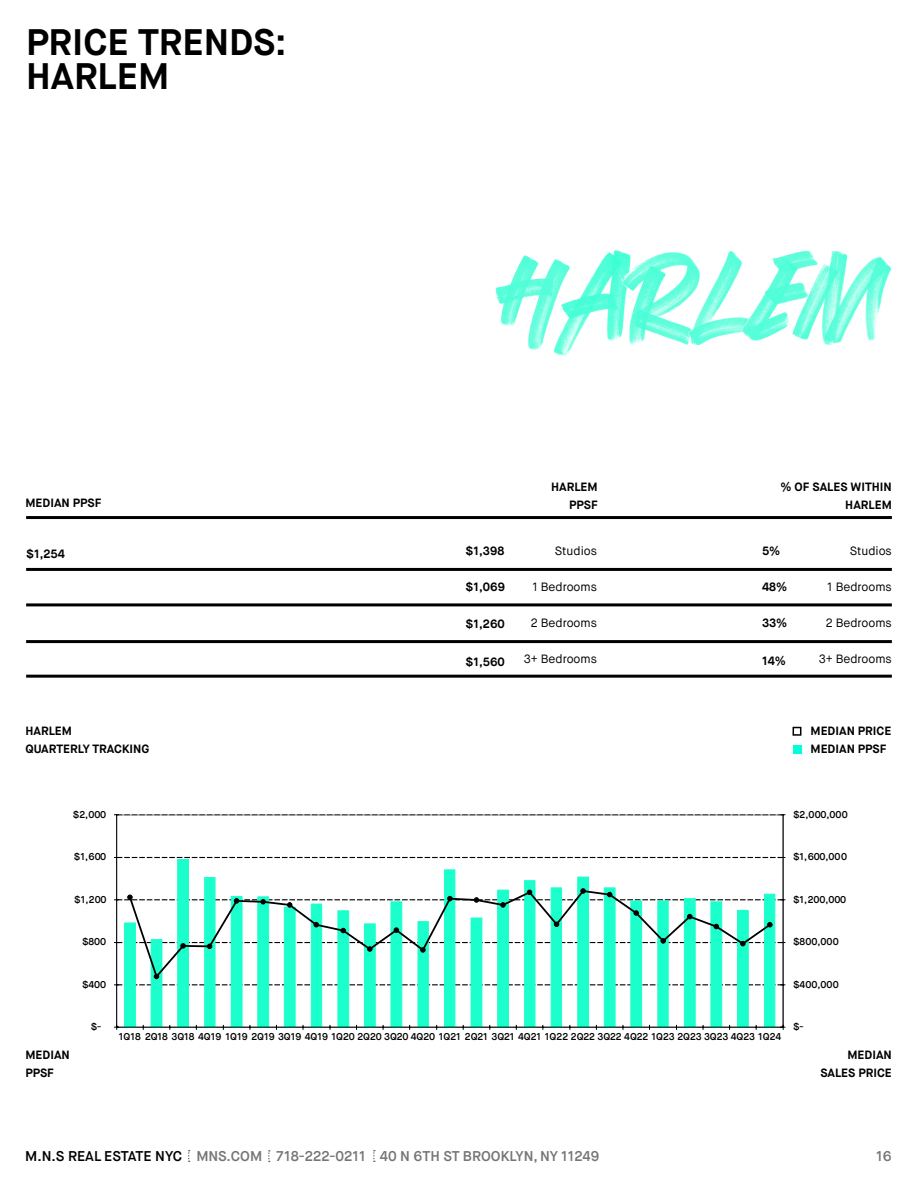
<style>
.page{position:relative;width:918px;height:1188px;background:#fff}
.page>*{position:absolute;margin:0;border:0;box-sizing:border-box;transform-origin:0 0}
.t1{font:700 36.9px "Maison Neue";color:#000}
.t2{font:600 14.1px "Maison Neue";color:#747575}
.t3{font:700 12px/18px "Maison Neue";color:#000}
.t4{font:12px "Maison Neue";color:#000}
.t5{font:600 9.9px "Maison Neue";color:#000}
.s1{color:#000}
</style>
<div class="page">
<svg style="left:188px;top:1150px;width:2px;height:12px"></svg>
<svg style="left:268px;top:1150px;width:2px;height:12px"></svg>
<svg style="left:373px;top:1150px;width:2px;height:12px"></svg>
<hr style="left:26px;top:516px;width:866px;height:3px;background:#000">
<hr style="left:26px;top:675px;width:866px;height:3px;background:#000">
<hr style="left:26px;top:568px;width:866px;height:3px;background:#000">
<hr style="left:26px;top:603px;width:866px;height:3px;background:#000">
<hr style="left:26px;top:640px;width:866px;height:3px;background:#000">
<div style="left:793px;top:745px;width:8px;height:9px;background:#00ffdb"></div>
<div style="left:793px;top:727px;width:8px;height:9px;border:2px solid #000"></div>
<img style="left:495px;top:250px;width:396px;height:106px">
<svg style="left:124px;top:859px;width:652px;height:168px"></svg>
<hr style="left:783px;top:815px;width:1px;height:212px;background:#000">
<hr style="left:116px;top:815px;width:1px;height:212px;background:#000">
<svg style="left:114px;top:814px;width:671px;height:1px"></svg>
<svg style="left:114px;top:857px;width:671px;height:1px"></svg>
<hr style="left:117px;top:1027px;width:666px;height:1px;background:#000">
<svg style="left:114px;top:1025px;width:5px;height:5px"></svg>
<svg style="left:128px;top:953px;width:644px;height:21px"></svg>
<svg style="left:114px;top:974px;width:671px;height:12px"></svg>
<svg style="left:114px;top:888px;width:671px;height:65px"></svg>
<p class="t1" style="left:26px;top:19px;width:262px">PRICE TRENDS:</p>
<p class="t1" style="left:26px;top:53px;width:145px">HARLEM</p>
<p class="t3" style="left:26px;top:494px;width:77px">MEDIAN PPSF</p>
<p class="t3" style="left:551px;top:478px;width:48px">HARLEM</p>
<p class="t3" style="left:569px;top:496px;width:30px">PPSF</p>
<p class="t3" style="left:780px;top:478px;width:113px">% OF SALES WITHIN</p>
<p class="t3" style="left:845px;top:496px;width:48px">HARLEM</p>
<p class="t3" style="left:26px;top:545px;width:40px">$1,254</p>
<p class="t3" style="left:466px;top:542px;width:40px">$1,398</p>
<p class="t3" style="left:466px;top:578px;width:41px">$1,069</p>
<p class="t3" style="left:466px;top:615px;width:41px">$1,260</p>
<p class="t3" style="left:466px;top:653px;width:41px">$1,560</p>
<p class="t4" style="left:555px;top:543px;width:44px">Studios</p>
<p class="t4" style="left:532px;top:579px;width:66px">1 Bedrooms</p>
<p class="t4" style="left:531px;top:615px;width:68px">2 Bedrooms</p>
<p class="t4" style="left:524px;top:651px;width:75px">3+ Bedrooms</p>
<p class="t3" style="left:762px;top:542px;width:20px">5%</p>
<p class="t3" style="left:762px;top:578px;width:27px">48%</p>
<p class="t3" style="left:762px;top:614px;width:27px">33%</p>
<p class="t3" style="left:762px;top:652px;width:25px">14%</p>
<p class="t4" style="left:850px;top:543px;width:44px">Studios</p>
<p class="t4" style="left:827px;top:579px;width:66px">1 Bedrooms</p>
<p class="t4" style="left:826px;top:615px;width:68px">2 Bedrooms</p>
<p class="t4" style="left:819px;top:651px;width:75px">3+ Bedrooms</p>
<p class="t3" style="left:26px;top:722px;width:48px">HARLEM</p>
<p class="t3" style="left:26px;top:740px;width:125px">QUARTERLY TRACKING</p>
<p class="t3" style="left:811px;top:722px;width:82px">MEDIAN PRICE<br>MEDIAN PPSF</p>
<p class="t5" style="left:73px;top:808px;width:35px">$2,000</p>
<p class="t5" style="left:793px;top:808px;width:56px">$2,000,000</p>
<p class="t5" style="left:74px;top:851px;width:34px">$1,600</p>
<p class="t5" style="left:793px;top:851px;width:55px">$1,600,000</p>
<p class="t5" style="left:74px;top:893px;width:34px">$1,200</p>
<p class="t5" style="left:793px;top:893px;width:55px">$1,200,000</p>
<p class="t5" style="left:82px;top:936px;width:26px">$800</p>
<p class="t5" style="left:793px;top:936px;width:47px">$800,000</p>
<p class="t5" style="left:82px;top:978px;width:26px">$400</p>
<p class="t5" style="left:793px;top:978px;width:47px">$400,000</p>
<p class="t5" style="left:91px;top:1020px;width:12px">$-</p>
<p class="t5" style="left:793px;top:1020px;width:12px">$-</p>
<p class="t3" style="left:25px;top:1046px;width:46px">MEDIAN</p>
<p class="t3" style="left:25px;top:1064px;width:30px">PPSF</p>
<p class="t5" style="left:119px;top:1031px;width:664px">1Q18 2Q18 3Q18 4Q19 1Q19 2Q19 3Q19 4Q19 1Q20 2Q20 3Q20 4Q20 1Q21 2Q21 3Q21 4Q21 1Q22 2Q22 3Q22 4Q22 1Q23 2Q23 3Q23 4Q23 1Q24</p>
<p class="t3" style="left:847px;top:1046px;width:46px">MEDIAN</p>
<p class="t3" style="left:820px;top:1064px;width:73px">SALES PRICE</p>
<h2 class="t2" style="left:25px;top:1147px;width:576px"><span class="s1">M.N.S REAL ESTATE NYC</span> MNS.COM 718-222-0211 40 N 6TH ST BROOKLYN, NY 11249</h2>
<h2 class="t2" style="left:876px;top:1147px;width:17px">16</h2>
</div>
